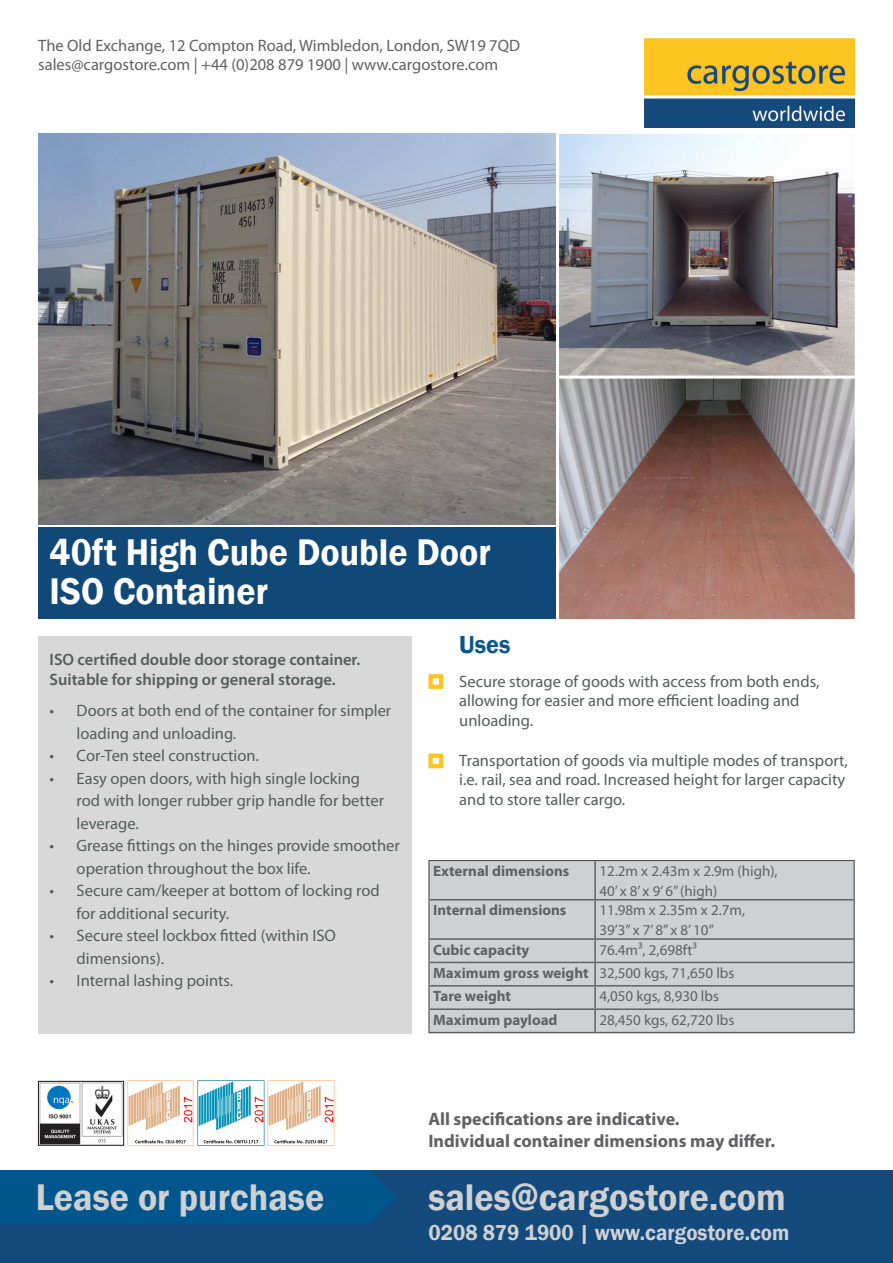
<style>
.page{position:relative;width:893px;height:1263px;background:#fff}
.page>*{position:absolute;margin:0;border:0;box-sizing:border-box;transform-origin:0 0}
.t1{font:600 38.1px "Franklin Gothic";color:#cfd0d2;scale:.94 1}
.t2{font:600 38.1px "Franklin Gothic";color:#fff;scale:.94 1}
.t3{font:600 25.5px "Franklin Gothic";color:#07578f;scale:.94 1}
.t4{font:600 22.2px "Franklin Gothic";color:#cfd0d2;scale:.94 1}
.t5{font:700 18px/21.6px "Myriad Pro";color:#616164}
.t6{font:16.5px/22.5px "Myriad Pro";color:#575c5b}
.t7{font:16.5px/19.8px "Myriad Pro";color:#616164}
.t8{font:600 16.5px/19.5px "Myriad Pro";color:#575c5b}
.t9{font:15px "Myriad Pro";color:#616164}
.t10{font:700 15px "Myriad Pro";color:#616164}
</style>
<div class="page">
<img style="left:645px;top:38px;width:210px;height:89px">
<div style="left:0;top:1170px;width:893px;height:93px;background:#144a7c"></div>
<div style="left:0;top:1170px;width:396px;height:54px;background:#01568e"></div>
<img style="left:40px;top:1083px;width:82px;height:60px">
<img style="left:127px;top:1080px;width:67px;height:66px">
<img style="left:197px;top:1080px;width:68px;height:66px">
<img style="left:267px;top:1080px;width:68px;height:66px">
<div style="left:38px;top:1081px;width:86px;height:64px;border:1px solid #231f20"></div>
<div style="left:38px;top:636px;width:374px;height:397px;background:#d8d8d8"></div>
<div style="left:38px;top:527px;width:518px;height:92px;background:#104878"></div>
<div style="left:430px;top:861px;width:424px;height:171px;background:#cfd0d2"></div>
<hr style="left:594px;top:861px;width:2px;height:38px;background:#616164">
<hr style="left:430px;top:899px;width:165px;height:1px;background:#616164">
<hr style="left:595px;top:899px;width:259px;height:1px;background:#616164">
<hr style="left:594px;top:900px;width:2px;height:38px;background:#616164">
<hr style="left:430px;top:938px;width:165px;height:2px;background:#616164">
<hr style="left:595px;top:938px;width:259px;height:2px;background:#616164">
<hr style="left:594px;top:940px;width:2px;height:22px;background:#616164">
<hr style="left:430px;top:962px;width:165px;height:1px;background:#616164">
<hr style="left:595px;top:962px;width:259px;height:1px;background:#616164">
<hr style="left:594px;top:963px;width:2px;height:22px;background:#616164">
<hr style="left:430px;top:985px;width:165px;height:1px;background:#616164">
<hr style="left:595px;top:985px;width:259px;height:1px;background:#616164">
<hr style="left:594px;top:986px;width:2px;height:22px;background:#616164">
<hr style="left:430px;top:1008px;width:165px;height:2px;background:#616164">
<hr style="left:595px;top:1008px;width:259px;height:2px;background:#616164">
<hr style="left:594px;top:1010px;width:2px;height:22px;background:#616164">
<hr style="left:428px;top:1032px;width:167px;height:1px;background:#616164">
<hr style="left:595px;top:1032px;width:260px;height:1px;background:#616164">
<hr style="left:428px;top:860px;width:167px;height:1px;background:#4c4f50">
<hr style="left:428px;top:861px;width:2px;height:39px;background:#4c4f50">
<hr style="left:595px;top:860px;width:260px;height:1px;background:#4c4f50">
<hr style="left:854px;top:861px;width:1px;height:39px;background:#4c4f50">
<hr style="left:428px;top:900px;width:2px;height:39px;background:#4c4f50">
<hr style="left:854px;top:900px;width:1px;height:39px;background:#4c4f50">
<hr style="left:428px;top:939px;width:2px;height:23px;background:#4c4f50">
<hr style="left:428px;top:962px;width:2px;height:24px;background:#4c4f50">
<hr style="left:428px;top:986px;width:2px;height:23px;background:#4c4f50">
<hr style="left:428px;top:1009px;width:2px;height:23px;background:#4c4f50">
<svg style="left:854px;top:939px;width:1px;height:93px"></svg>
<img style="left:38px;top:134px;width:518px;height:390px">
<img style="left:560px;top:135px;width:294px;height:483px">
<div style="left:556px;top:374px;width:302px;height:248px;border:3px solid #fff"></div>
<div style="left:556px;top:131px;width:302px;height:248px;border:3px solid #fff"></div>
<div style="left:428px;top:674px;width:15px;height:15px;border:4px solid #fec422"></div>
<div style="left:428px;top:753px;width:15px;height:15px;border:4px solid #fec422"></div>
<p class="t7" style="left:38px;top:35px;width:483px">The Old Exchange, 12 Compton Road, Wimbledon, London, SW19 7QD sales@cargostore.com | +44 (0)208 879 1900 | www.cargostore.com</p>
<p class="t2" style="left:50px;top:529px;width:471px">40ft High Cube Double Door</p>
<p class="t2" style="left:50px;top:568px;width:234px">ISO Container</p>
<p class="t8" style="left:50px;top:650px;width:312px">ISO certified double door storage container.<br>Suitable for shipping or general storage.</p>
<p class="t6" style="left:77px;top:699px;width:316px;text-indent:-27px">• Doors at both end of the container for simpler loading and unloading.</p>
<p class="t6" style="left:50px;top:744px;width:211px">• Cor-Ten steel construction.</p>
<p class="t6" style="left:77px;top:767px;width:309px;text-indent:-27px">• Easy open doors, with high single locking rod with longer rubber grip handle for better leverage.</p>
<p class="t6" style="left:77px;top:834px;width:325px;text-indent:-27px">• Grease fittings on the hinges provide smoother operation throughout the box life.</p>
<p class="t6" style="left:77px;top:879px;width:305px;text-indent:-27px">• Secure cam/keeper at bottom of locking rod for additional security.</p>
<p class="t6" style="left:77px;top:924px;width:261px;text-indent:-27px">• Secure steel lockbox fitted (within ISO dimensions).</p>
<p class="t6" style="left:50px;top:969px;width:185px">• Internal lashing points.</p>
<p class="t3" style="left:459px;top:629px;width:56px">Uses</p>
<p class="t6" style="left:459px;top:671px;width:362px;line-height:19.5px">Secure storage of goods with access from both ends, allowing for easier and more efficient loading and unloading.</p>
<p class="t6" style="left:459px;top:750px;width:390px;line-height:19.5px">Transportation of goods via multiple modes of transport, i.e. rail, sea and road. Increased height for larger capacity and to store taller cargo.</p>
<p class="t10" style="left:433px;top:861px;width:138px">External dimensions</p>
<p class="t9" style="left:599px;top:862px;width:180px">12.2m x 2.43m x 2.9m (high),</p>
<p class="t9" style="left:599px;top:881px;width:119px">40’ x 8’ x 9’ 6” (high)</p>
<p class="t10" style="left:433px;top:900px;width:135px">Internal dimensions</p>
<p class="t9" style="left:599px;top:901px;width:147px">11.98m x 2.35m x 2.7m,</p>
<p class="t9" style="left:599px;top:920px;width:116px">39’3” x 7’ 8” x 8’ 10”</p>
<p class="t10" style="left:433px;top:940px;width:98px">Cubic capacity</p>
<p class="t9" style="left:599px;top:940px;width:99px">76.4m³, 2,698ft³</p>
<p class="t10" style="left:433px;top:963px;width:157px">Maximum gross weight</p>
<p class="t9" style="left:599px;top:964px;width:137px">32,500 kgs, 71,650 lbs</p>
<p class="t10" style="left:433px;top:986px;width:79px">Tare weight</p>
<p class="t9" style="left:599px;top:987px;width:121px">4,050 kgs, 8,930 lbs</p>
<p class="t10" style="left:433px;top:1010px;width:126px">Maximum payload</p>
<p class="t9" style="left:599px;top:1010px;width:137px">28,450 kgs, 62,720 lbs</p>
<p class="t5" style="left:428px;top:1108px;width:348px">All specifications are indicative.<br>Individual container dimensions may differ.</p>
<h1 class="t1" style="left:36px;top:1173px;width:308px">Lease or purchase</h1>
<h1 class="t1" style="left:428px;top:1173px;width:382px">sales@cargostore.com</h1>
<h3 class="t4" style="left:428px;top:1219px;width:386px">0208 879 1900 | www.cargostore.com</h3>
</div>
